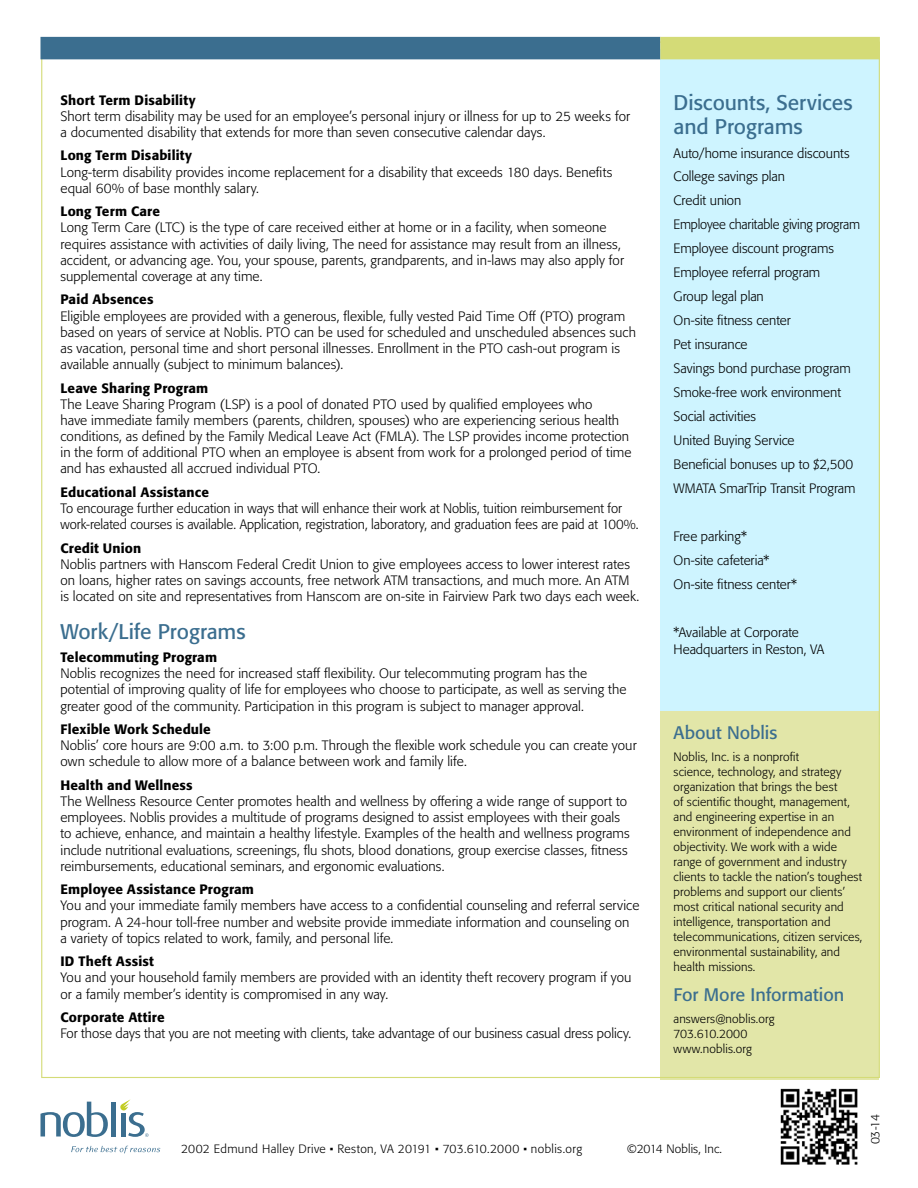
<style>
.page{position:relative;width:918px;height:1188px;background:#fff}
.page>*{position:absolute;margin:0;border:0;box-sizing:border-box;transform-origin:0 0}
.t1{font:21px/24px "Formata";color:#3b6e8f}
.t2{font:18px "Formata";color:#3b6e8f}
.t3{font:300 13.5px/16px "Formata";letter-spacing:.005em;color:#000}
.t4{font:500 13.5px "Formata";letter-spacing:.01em;color:#000}
.t5{font:300 12px/15px "Formata";letter-spacing:.01em;color:#000}
.t6{font:300 12px "Formata";letter-spacing:.03em;color:#000}
</style>
<div class="page">
<div style="left:660px;top:49px;width:220px;height:685px;background:#cef4ff"></div>
<svg style="left:41px;top:1102px;width:67px;height:35px"></svg>
<hr style="left:111px;top:1102px;width:4px;height:35px;background:#3b6e8f">
<svg style="left:71px;top:1146px;width:89px;height:7px"></svg>
<svg style="left:120px;top:1099px;width:29px;height:38px"></svg>
<img style="left:780px;top:1088px;width:78px;height:77px">
<div style="left:660px;top:711px;width:219px;height:368px;background:#e2e6a8"></div>
<div style="left:40px;top:37px;width:620px;height:22px;background:#3b6e8f"></div>
<div style="left:660px;top:37px;width:220px;height:22px;background:#d4db77"></div>
<p class="t4" style="left:60px;top:92px;width:137px">Short Term Disability</p>
<p class="t3" style="left:60px;top:108px;width:571px">Short term disability may be used for an employee’s personal injury or illness for up to 25 weeks for a documented disability that extends for more than seven consecutive calendar days.</p>
<p class="t4" style="left:60px;top:147px;width:133px">Long Term Disability</p>
<p class="t3" style="left:60px;top:164px;width:553px">Long-term disability provides income replacement for a disability that exceeds 180 days. Benefits equal 60% of base monthly salary.</p>
<p class="t4" style="left:60px;top:203px;width:101px">Long Term Care</p>
<p class="t3" style="left:60px;top:220px;width:565px">Long Term Care (LTC) is the type of care received either at home or in a facility, when someone requires assistance with activities of daily living, The need for assistance may result from an illness, accident, or advancing age. You, your spouse, parents, grandparents, and in-laws may also apply for supplemental coverage at any time.</p>
<p class="t4" style="left:60px;top:291px;width:95px">Paid Absences</p>
<p class="t3" style="left:60px;top:308px;width:577px">Eligible employees are provided with a generous, flexible, fully vested Paid Time Off (PTO) program based on years of service at Noblis. PTO can be used for scheduled and unscheduled absences such as vacation, personal time and short personal illnesses. Enrollment in the PTO cash-out program is available annually (subject to minimum balances).</p>
<p class="t4" style="left:60px;top:379px;width:149px">Leave Sharing Program</p>
<p class="t3" style="left:60px;top:396px;width:573px">The Leave Sharing Program (LSP) is a pool of donated PTO used by qualified employees who<br>have immediate family members (parents, children, spouses) who are experiencing serious health conditions, as defined by the Family Medical Leave Act (FMLA). The LSP provides income protection in the form of additional PTO when an employee is absent from work for a prolonged period of time and has exhausted all accrued individual PTO.</p>
<p class="t4" style="left:60px;top:484px;width:150px">Educational Assistance</p>
<p class="t3" style="left:60px;top:500px;width:580px">To encourage further education in ways that will enhance their work at Noblis, tuition reimbursement for work-related courses is available. Application, registration, laboratory, and graduation fees are paid at 100%.</p>
<p class="t4" style="left:60px;top:540px;width:82px">Credit Union</p>
<p class="t3" style="left:60px;top:556px;width:580px">Noblis partners with Hanscom Federal Credit Union to give employees access to lower interest rates on loans, higher rates on savings accounts, free network ATM transactions, and much more. An ATM is located on site and representatives from Hanscom are on-site in Fairview Park two days each week.</p>
<h1 class="t1" style="left:60px;top:620px;width:187px">Work/Life Programs</h1>
<p class="t4" style="left:60px;top:649px;width:158px">Telecommuting Program</p>
<p class="t3" style="left:60px;top:666px;width:567px">Noblis recognizes the need for increased staff flexibility. Our telecommuting program has the potential of improving quality of life for employees who choose to participate, as well as serving the greater good of the community. Participation in this program is subject to manager approval.</p>
<p class="t4" style="left:60px;top:721px;width:152px">Flexible Work Schedule</p>
<p class="t3" style="left:60px;top:738px;width:578px">Noblis’ core hours are 9:00 a.m. to 3:00 p.m. Through the flexible work schedule you can create your own schedule to allow more of a balance between work and family life.</p>
<p class="t4" style="left:60px;top:777px;width:134px">Health and Wellness</p>
<p class="t3" style="left:60px;top:794px;width:571px">The Wellness Resource Center promotes health and wellness by offering a wide range of support to employees. Noblis provides a multitude of programs designed to assist employees with their goals to achieve, enhance, and maintain a healthy lifestyle. Examples of the health and wellness programs include nutritional evaluations, screenings, flu shots, blood donations, group exercise classes, fitness reimbursements, educational seminars, and ergonomic evaluations.</p>
<p class="t4" style="left:60px;top:881px;width:195px">Employee Assistance Program</p>
<p class="t3" style="left:60px;top:898px;width:580px">You and your immediate family members have access to a confidential counseling and referral service program. A 24-hour toll-free number and website provide immediate information and counseling on a variety of topics related to work, family, and personal life.</p>
<p class="t4" style="left:60px;top:953px;width:95px">ID Theft Assist</p>
<p class="t3" style="left:60px;top:970px;width:573px">You and your household family members are provided with an identity theft recovery program if you or a family member’s identity is compromised in any way.</p>
<p class="t4" style="left:60px;top:1009px;width:106px">Corporate Attire</p>
<p class="t3" style="left:60px;top:1026px;width:572px">For those days that you are not meeting with clients, take advantage of our business casual dress policy.</p>
<h1 class="t1" style="left:674px;top:91px;width:181px">Discounts, Services and Programs</h1>
<p class="t3" style="left:674px;top:141px;width:188px;line-height:24px">Auto/home insurance discounts<br>College savings plan<br>Credit union<br>Employee charitable giving program<br>Employee discount programs<br>Employee referral program<br>Group legal plan<br>On-site fitness center<br>Pet insurance<br>Savings bond purchase program<br>Smoke-free work environment<br>Social activities<br>United Buying Service<br>Beneficial bonuses up to $2,500<br>WMATA SmarTrip Transit Program</p>
<p class="t3" style="left:674px;top:525px;width:125px;line-height:24px">Free parking*<br>On-site cafeteria*<br>On-site fitness center*</p>
<p class="t3" style="left:674px;top:624px;width:152px;line-height:16.5px">*Available at Corporate<br>Headquarters in Reston, VA</p>
<h2 class="t2" style="left:674px;top:722px;width:105px">About Noblis</h2>
<p class="t5" style="left:674px;top:749px;width:190px">Noblis, Inc. is a nonprofit<br>science, technology, and strategy organization that brings the best<br>of scientific thought, management, and engineering expertise in an environment of independence and objectivity. We work with a wide range of government and industry clients to tackle the nation’s toughest problems and support our clients’ most critical national security and intelligence, transportation and telecommunications, citizen services, environmental sustainability, and health missions.</p>
<h2 class="t2" style="left:674px;top:984px;width:172px">For More Information</h2>
<p class="t5" style="left:674px;top:1012px;width:103px">answers@noblis.org<br>703.610.2000 www.noblis.org</p>
<p class="t6" style="left:181px;top:1142px;width:402px">2002 Edmund Halley Drive • Reston, VA 20191 • 703.610.2000 • noblis.org</p>
<p class="t5" style="left:627px;top:1142px;width:96px">©2014 Noblis, Inc.</p>
<p class="t5" style="left:868px;top:1144px;width:32px;rotate:-90deg">03-14</p>
</div>
